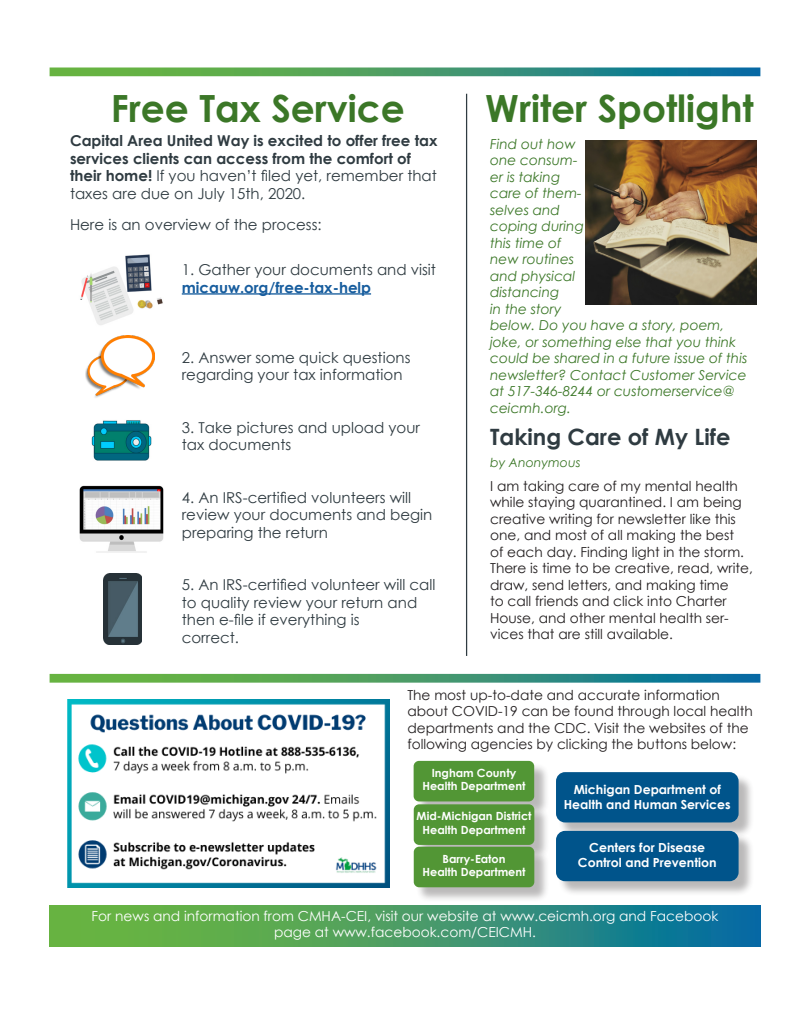
<style>
.page{position:relative;width:810px;height:1035px;background:#fff}
.page>*{position:absolute;margin:0;border:0;box-sizing:border-box;transform-origin:0 0}
.t1{font:700 37.5px "Century Gothic";color:#3b7727}
.t2{font:700 22.5px "Century Gothic";color:#2f3b41}
.t3{font:15px/17.5px "Century Gothic";color:#2f3b41}
.t4{font:700 15px/17.5px "Century Gothic";color:#2f3b41}
.t5{font:700 15px "Century Gothic";color:#175d9e}
.t6{font:13.75px/16.5px "Century Gothic";color:#231f20}
.t7{font:italic 13.75px/16.5px "Century Gothic";color:#3b7727}
.t8{font:13.75px/16.5px "Century Gothic";color:#fff;text-align:center}
.t9{font:700 12.5px/15px "Century Gothic";color:#fff;text-align:center}
.t10{font:italic 12.5px "Century Gothic";color:#3b7727}
.t11{font:700 11.25px/13.5px "Century Gothic";color:#fff;text-align:center}
.s1{font-weight:400}
</style>
<div class="page">
<img style="left:80px;top:254px;width:102px;height:71px">
<svg style="left:50px;top:905px;width:710px;height:41px;background:#40976a"></svg>
<svg style="left:50px;top:68px;width:710px;height:8px;background:#40976a"></svg>
<img style="left:68px;top:700px;width:322px;height:187px">
<div style="left:415px;top:763px;width:135px;height:54px;background:#231f20;opacity:.31"></div>
<div style="left:414px;top:761px;width:120px;height:40px;background:#529635;border-radius:5px"></div>
<div style="left:558px;top:774px;width:196px;height:64px;background:#231f20;opacity:.31"></div>
<div style="left:556px;top:772px;width:183px;height:50px;background:#00548b;border-radius:9px"></div>
<div style="left:558px;top:833px;width:196px;height:64px;background:#231f20;opacity:.31"></div>
<div style="left:556px;top:831px;width:183px;height:50px;background:#00548b;border-radius:9px"></div>
<div style="left:416px;top:806px;width:134px;height:55px;background:#231f20;opacity:.31"></div>
<div style="left:414px;top:804px;width:120px;height:41px;background:#529635;border-radius:5px"></div>
<div style="left:416px;top:849px;width:134px;height:54px;background:#231f20;opacity:.31"></div>
<div style="left:414px;top:847px;width:120px;height:40px;background:#529635;border-radius:5px"></div>
<svg style="left:50px;top:674px;width:710px;height:9px;background:#489b70"></svg>
<hr style="left:182px;top:293px;width:189px;height:2px;background:#175d9e">
<hr style="left:466px;top:94px;width:1px;height:562px;background:#2f3b41">
<img style="left:86px;top:336px;width:68px;height:62px">
<img style="left:91px;top:420px;width:61px;height:41px">
<img style="left:79px;top:485px;width:85px;height:68px">
<img style="left:104px;top:574px;width:38px;height:70px">
<img style="left:586px;top:141px;width:171px;height:164px">
<p class="t1" style="left:111px;top:80px;width:295px">Free Tax Service</p>
<p class="t4" style="left:70px;top:131px;width:369px">Capital Area United Way is excited to offer free tax services clients can access from the comfort of their home! <span class="s1">If you haven’t filed yet, remember that taxes are due on July 15th, 2020.</span></p>
<p class="t3" style="left:70px;top:215px;width:253px">Here is an overview of the process:</p>
<p class="t3" style="left:182px;top:261px;width:256px">1. Gather your documents and visit</p>
<p class="t5" style="left:182px;top:276px;width:191px">micauw.org/free-tax-help</p>
<p class="t3" style="left:182px;top:348px;width:230px">2. Answer some quick questions regarding your tax information</p>
<p class="t3" style="left:182px;top:418px;width:240px">3. Take pictures and upload your tax documents</p>
<p class="t3" style="left:182px;top:488px;width:252px">4. An IRS-certified volunteers will review your documents and begin preparing the return</p>
<p class="t3" style="left:182px;top:576px;width:255px">5. An IRS-certified volunteer will call to quality review your return and then e-file if everything is</p>
<p class="t3" style="left:182px;top:628px;width:59px">correct.</p>
<p class="t1" style="left:485px;top:80px;width:270px">Writer Spotlight</p>
<p class="t7" style="left:490px;top:135px;width:259px">Find out how<br>one consum-<br>er is taking<br>care of them-<br>selves and<br>coping during<br>this time of<br>new routines<br>and physical<br>distancing<br>in the story<br>below. Do you have a story, poem, joke, or something else that you think could be shared in a future issue of this newsletter? Contact Customer Service at 517-346-8244 or customerservice@ ceicmh.org.</p>
<p class="t2" style="left:490px;top:419px;width:242px">Taking Care of My Life</p>
<p class="t10" style="left:490px;top:453px;width:92px">by Anonymous</p>
<p class="t6" style="left:490px;top:477px;width:264px">I am taking care of my mental health while staying quarantined. I am being creative writing for newsletter like this one, and most of all making the best<br>of each day. Finding light in the storm.<br>There is time to be creative, read, write, draw, send letters, and making time<br>to call friends and click into Charter House, and other mental health ser&shy;vices that are still available.</p>
<p class="t6" style="left:407px;top:686px;width:347px">The most up-to-date and accurate information about COVID-19 can be found through local health departments and the CDC. Visit the websites of the following agencies by clicking the buttons below:</p>
<p class="t11" style="left:422px;top:765px;width:105px">Ingham County<br>Health Department</p>
<p class="t11" style="left:417px;top:809px;width:116px">Mid-Michigan District<br>Health Department</p>
<p class="t11" style="left:443px;top:851px;width:64px">Barry-Eaton</p>
<p class="t11" style="left:423px;top:865px;width:105px">Health Department</p>
<p class="t9" style="left:564px;top:781px;width:169px">Michigan Department of<br>Health and Human Services</p>
<p class="t9" style="left:578px;top:840px;width:140px">Centers for Disease<br>Control and Prevention</p>
<p class="t8" style="left:92px;top:907px;width:628px">For news and information from CMHA-CEI, visit our website at www.ceicmh.org and Facebook page at www.facebook.com/CEICMH.</p>
</div>
